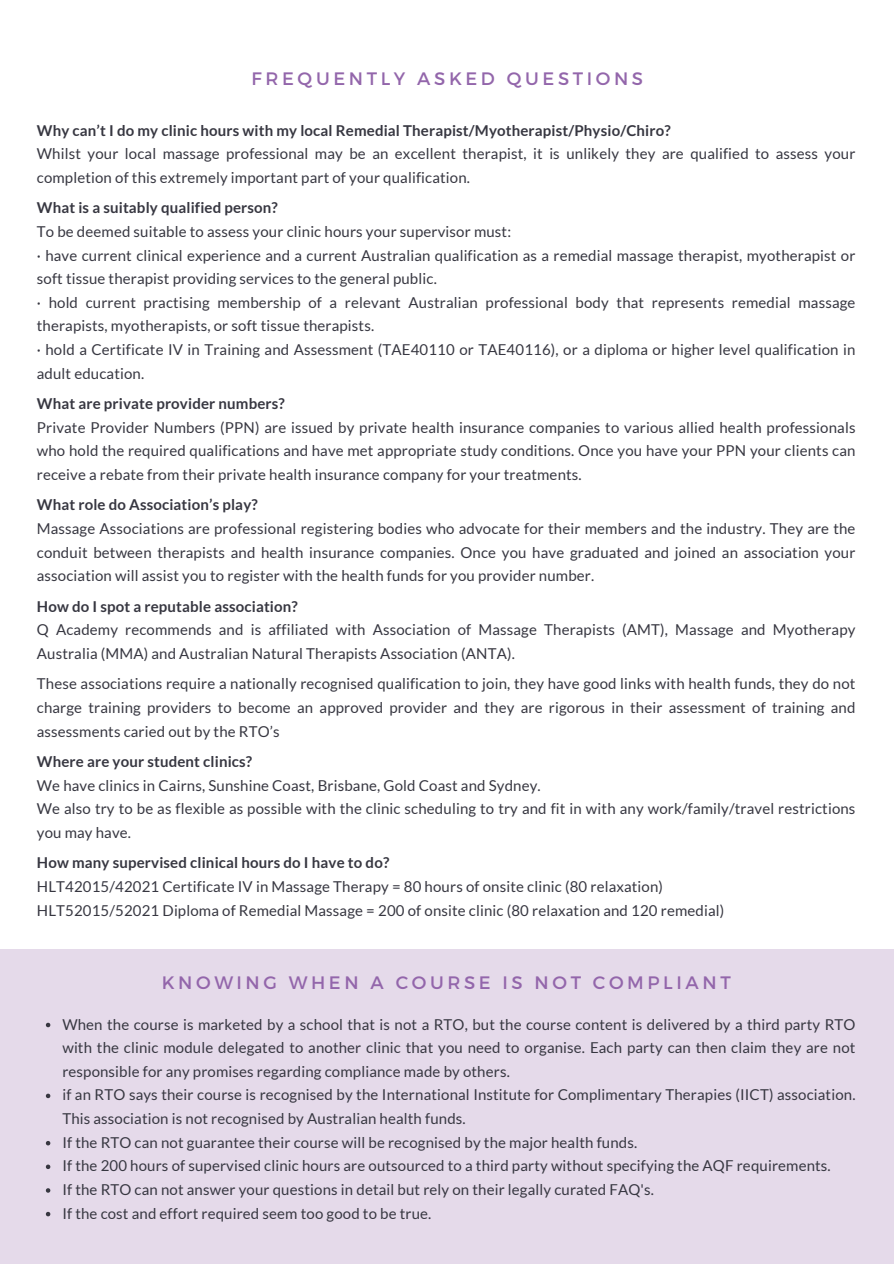
<style>
.page{position:relative;width:894px;height:1264px;background:#fff}
.page>*{position:absolute;margin:0;border:0;box-sizing:border-box;transform-origin:0 0}
.t1{font:18px "Montserrat";letter-spacing:.2em;color:#9366ab}
.t2{font:15px/23.7px "Lato";letter-spacing:.01em;color:#373741}
.t3{font:700 15px "Lato";letter-spacing:.01em;color:#373741}
</style>
<div class="page">
<div style="left:0;top:949px;width:893px;height:314px;background:#e5daea"></div>
<svg style="left:46px;top:1022px;width:4px;height:5px"></svg>
<svg style="left:46px;top:1093px;width:4px;height:5px"></svg>
<svg style="left:46px;top:1141px;width:4px;height:4px"></svg>
<svg style="left:46px;top:1164px;width:4px;height:5px"></svg>
<svg style="left:46px;top:1188px;width:4px;height:4px"></svg>
<svg style="left:46px;top:1211px;width:4px;height:5px"></svg>
<h1 class="t1" style="left:251px;top:67px;width:393px">FREQUENTLY ASKED QUESTIONS</h1>
<p class="t3" style="left:37px;top:121px;width:635px">Why can’t I do my clinic hours with my local Remedial Therapist/Myotherapist/Physio/Chiro?</p>
<p class="t2" style="left:37px;top:141px;width:819px">Whilst your local massage professional may be an excellent therapist, it is unlikely they are qualified to assess your completion of this extremely important part of your qualification.</p>
<p class="t3" style="left:37px;top:198px;width:242px">What is a suitably qualified person?</p>
<p class="t2" style="left:37px;top:219px;width:475px">To be deemed suitable to assess your clinic hours your supervisor must:</p>
<p class="t2" style="left:37px;top:243px;width:819px">· have current clinical experience and a current Australian qualification as a remedial massage therapist, myotherapist or soft tissue therapist providing services to the general public.</p>
<p class="t2" style="left:37px;top:290px;width:819px">· hold current practising membership of a relevant Australian professional body that represents remedial massage therapists, myotherapists, or soft tissue therapists.</p>
<p class="t2" style="left:37px;top:337px;width:819px">· hold a Certificate IV in Training and Assessment (TAE40110 or TAE40116), or a diploma or higher level qualification in adult education.</p>
<p class="t3" style="left:37px;top:394px;width:249px">What are private provider numbers?</p>
<p class="t2" style="left:37px;top:415px;width:819px;text-align:justify">Private Provider Numbers (PPN) are issued by private health insurance companies to various allied health professionals who hold the required qualifications and have met appropriate study conditions. Once you have your PPN your clients can receive a rebate from their private health insurance company for your treatments.</p>
<p class="t3" style="left:37px;top:495px;width:222px">What role do Association’s play?</p>
<p class="t2" style="left:37px;top:516px;width:819px;text-align:justify">Massage Associations are professional registering bodies who advocate for their members and the industry. They are the conduit between therapists and health insurance companies. Once you have graduated and joined an association your association will assist you to register with the health funds for you provider number.</p>
<p class="t3" style="left:37px;top:597px;width:262px">How do I spot a reputable association?</p>
<p class="t2" style="left:37px;top:617px;width:819px">Q Academy recommends and is affiliated with Association of Massage Therapists (AMT), Massage and Myotherapy<br>Australia (MMA) and Australian Natural Therapists Association (ANTA).</p>
<p class="t2" style="left:37px;top:671px;width:819px;text-align:justify">These associations require a nationally recognised qualification to join, they have good links with health funds, they do not charge training providers to become an approved provider and they are rigorous in their assessment of training and assessments caried out by the RTO’s</p>
<p class="t3" style="left:37px;top:752px;width:217px">Where are your student clinics?</p>
<p class="t2" style="left:37px;top:773px;width:505px">We have clinics in Cairns, Sunshine Coast, Brisbane, Gold Coast and Sydney.</p>
<p class="t2" style="left:37px;top:796px;width:819px">We also try to be as flexible as possible with the clinic scheduling to try and fit in with any work/family/travel restrictions you may have.</p>
<p class="t3" style="left:37px;top:853px;width:354px">How many supervised clinical hours do I have to do?</p>
<p class="t2" style="left:37px;top:874px;width:627px">HLT42015/42021 Certificate IV in Massage Therapy = 80 hours of onsite clinic (80 relaxation)</p>
<p class="t2" style="left:37px;top:897px;width:688px">HLT52015/52021 Diploma of Remedial Massage = 200 of onsite clinic (80 relaxation and 120 remedial)</p>
<h1 class="t1" style="left:162px;top:971px;width:570px">KNOWING WHEN A COURSE IS NOT COMPLIANT</h1>
<p class="t2" style="left:62px;top:1011px;width:794px;text-align:justify">When the course is marketed by a school that is not a RTO, but the course content is delivered by a third party RTO with the clinic module delegated to another clinic that you need to organise. Each party can then claim they are not responsible for any promises regarding compliance made by others.</p>
<p class="t2" style="left:62px;top:1082px;width:794px">if an RTO says their course is recognised by the International Institute for Complimentary Therapies (IICT) association.<br>This association is not recognised by Australian health funds.</p>
<p class="t2" style="left:62px;top:1129px;width:576px">If the RTO can not guarantee their course will be recognised by the major health funds.</p>
<p class="t2" style="left:62px;top:1153px;width:769px">If the 200 hours of supervised clinic hours are outsourced to a third party without specifying the AQF requirements.</p>
<p class="t2" style="left:62px;top:1177px;width:593px">If the RTO can not answer your questions in detail but rely on their legally curated FAQ's.</p>
<p class="t2" style="left:62px;top:1200px;width:370px">If the cost and effort required seem too good to be true.</p>
</div>
